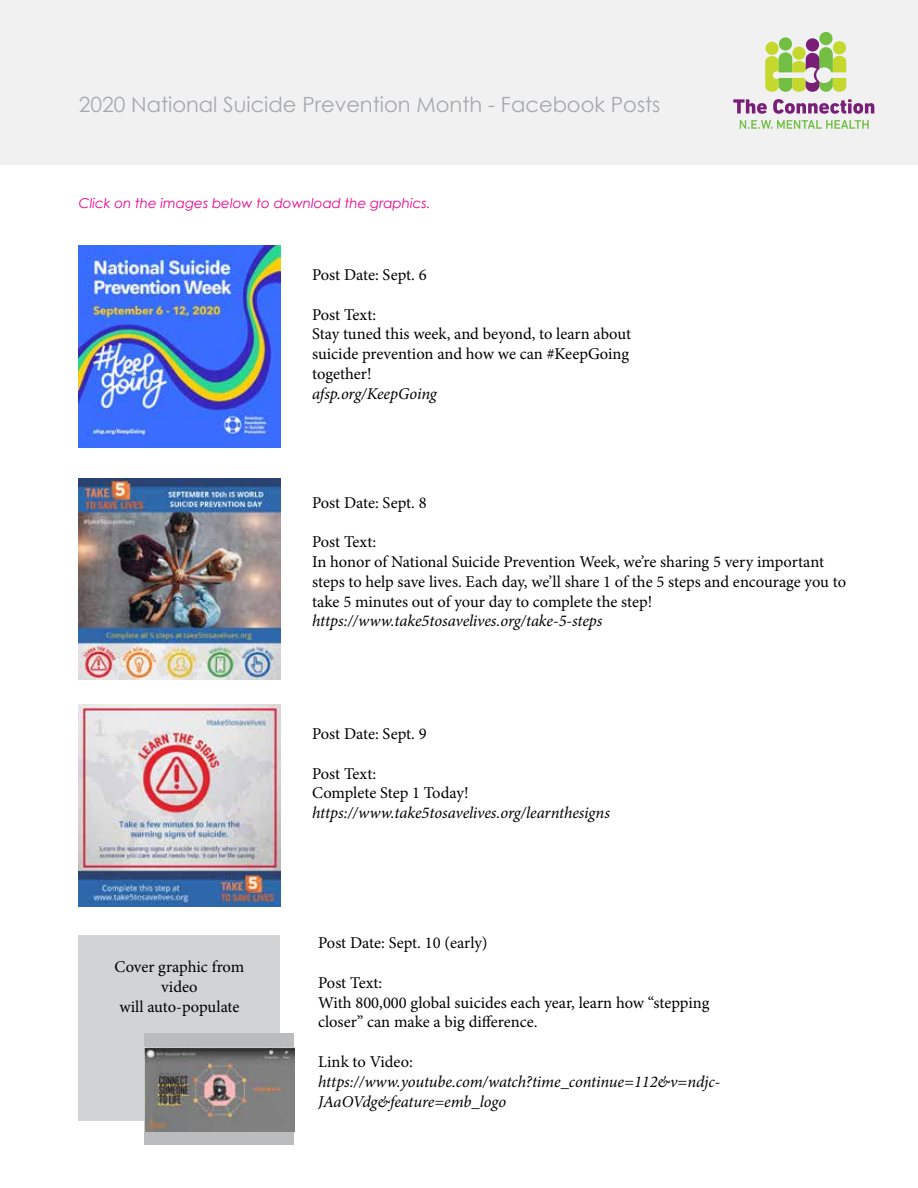
<style>
.page{position:relative;width:918px;height:1188px;background:#fff}
.page>*{position:absolute;margin:0;border:0;box-sizing:border-box;transform-origin:0 0}
.t1{font:21px "Century Gothic";color:#a7a9ac}
.t2{font:16.5px/19.8px "Minion Pro";letter-spacing:-.005em;color:#000}
.t3{font:italic 16.5px/19.8px "Minion Pro";letter-spacing:-.01em;color:#000}
.t4{font:italic 13.5px "Century Gothic";color:#ec008c}
</style>
<div class="page">
<div style="left:0;top:0;width:918px;height:164px;background:#f1f1f2"></div>
<img style="left:79px;top:478px;width:201px;height:201px">
<img style="left:79px;top:246px;width:201px;height:201px">
<img style="left:79px;top:705px;width:201px;height:201px">
<svg style="left:733px;top:99px;width:34px;height:15px"></svg>
<svg style="left:773px;top:99px;width:101px;height:15px"></svg>
<svg style="left:740px;top:120px;width:129px;height:9px"></svg>
<div style="left:765px;top:42px;width:14px;height:13px;background:#c4d82e;border-radius:50%"></div>
<div style="left:779px;top:37px;width:13px;height:14px;background:#72bf44;border-radius:50%"></div>
<div style="left:806px;top:38px;width:13px;height:13px;background:#781e77;border-radius:50%"></div>
<div style="left:819px;top:32px;width:14px;height:13px;background:#72bf44;border-radius:50%"></div>
<div style="left:833px;top:41px;width:13px;height:13px;background:#c4d82e;border-radius:50%"></div>
<svg style="left:765px;top:47px;width:81px;height:45px"></svg>
<div style="left:79px;top:935px;width:201px;height:185px;background:#d1d3d4"></div>
<div style="left:144px;top:1034px;width:150px;height:111px;background:#babcbe"></div>
<img style="left:144px;top:1047px;width:150px;height:84px">
<p class="t1" style="left:79px;top:91px;width:583px">2020 National Suicide Prevention Month - Facebook Posts</p>
<p class="t4" style="left:79px;top:194px;width:353px">Click on the images below to download the graphics.</p>
<p class="t2" style="left:312px;top:265px;width:116px">Post Date: Sept. 6</p>
<p class="t2" style="left:312px;top:304px;width:321px">Post Text:<br>Stay tuned this week, and beyond, to learn about suicide prevention and how we can #KeepGoing together!</p>
<p class="t3" style="left:312px;top:384px;width:126px">afsp.org/KeepGoing</p>
<p class="t2" style="left:312px;top:493px;width:116px">Post Date: Sept. 8</p>
<p class="t2" style="left:312px;top:532px;width:535px">Post Text:<br>In honor of National Suicide Prevention Week, we’re sharing 5 very important steps to help save lives. Each day, we’ll share 1 of the 5 steps and encourage you to take 5 minutes out of your day to complete the step!</p>
<p class="t3" style="left:312px;top:611px;width:292px">https://www.take5tosavelives.org/take-5-steps</p>
<p class="t2" style="left:115px;top:957px;width:131px;text-align:center">Cover graphic from video<br>will auto-populate</p>
<p class="t2" style="left:312px;top:724px;width:116px">Post Date: Sept. 9</p>
<p class="t2" style="left:312px;top:763px;width:158px">Post Text:<br>Complete Step 1 Today!</p>
<p class="t3" style="left:312px;top:803px;width:299px">https://www.take5tosavelives.org/learnthesigns</p>
<p class="t2" style="left:318px;top:933px;width:171px">Post Date: Sept. 10 (early)</p>
<p class="t2" style="left:318px;top:973px;width:393px">Post Text:<br>With 800,000 global suicides each year, learn how “stepping closer” can make a big difference.</p>
<p class="t2" style="left:318px;top:1052px;width:96px">Link to Video:</p>
<p class="t3" style="left:318px;top:1072px;width:404px">https://www.youtube.com/watch?time_continue=112&amp;v=ndjc-<br>JAaOVdg&amp;feature=emb_logo</p>
</div>
